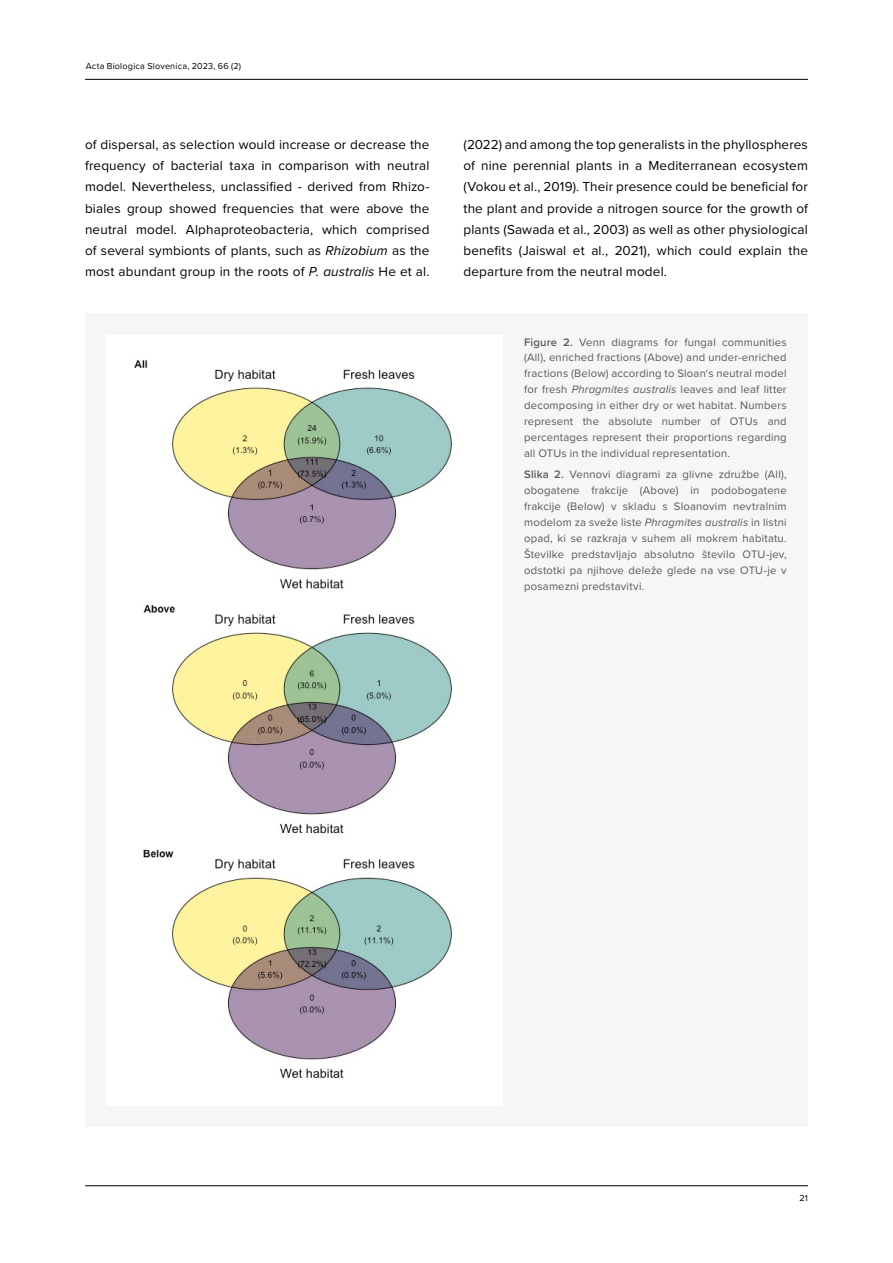
<style>
.page{position:relative;width:893px;height:1263px;background:#fff}
.page>*{position:absolute;margin:0;border:0;box-sizing:border-box;transform-origin:0 0}
.t1{font:13.5px/21.3px "Proxima Nova";letter-spacing:.01em;color:#000;text-align:justify}
.t2{font:11.25px/15.9px "Proxima Nova";letter-spacing:.02em;color:#58595b;text-align:justify}
.t3{font:9px "Proxima Nova";letter-spacing:.025em;color:#000}
.s1{font-style:italic}
.s2{font-weight:600}
</style>
<div class="page">
<hr style="left:85px;top:1185px;width:723px;height:1px;background:#000">
<hr style="left:85px;top:79px;width:723px;height:1px;background:#000">
<div style="left:85px;top:314px;width:723px;height:813px;background:#f6f6f6"></div>
<div style="left:106px;top:335px;width:397px;height:771px;background:#fff"></div>
<img style="left:134px;top:360px;width:318px;height:719px">
<p class="t3" style="left:86px;top:59px;width:157px">Acta Biologica Slovenica, 2023, 66 (2)</p>
<p class="t1" style="left:85px;top:133px;width:346px">of dispersal, as selection would increase or decrease the frequency of bacterial taxa in comparison with neutral model. Nevertheless, unclassified - derived from Rhizo&shy;biales group showed frequencies that were above the neutral model. Alphaproteobacteria, which comprised of several symbionts of plants, such as <span class="s1">Rhizobium</span> as the most abundant group in the roots of <span class="s1">P. australis</span> He et al.</p>
<p class="t1" style="left:463px;top:133px;width:346px">(2022) and among the top generalists in the phyllospheres of nine perennial plants in a Mediterranean ecosystem (Vokou et al., 2019). Their presence could be beneficial for the plant and provide a nitrogen source for the growth of plants (Sawada et al., 2003) as well as other physiological benefits (Jaiswal et al., 2021), which could explain the departure from the neutral model.</p>
<p class="t2" style="left:524px;top:333px;width:264px"><span class="s2">Figure 2.</span> Venn diagrams for fungal communities (All), enriched fractions (Above) and under-enriched fractions (Below) according to Sloan's neutral model for fresh <span class="s1">Phragmites australis</span> leaves and leaf litter decomposing in either dry or wet habitat. Numbers represent the absolute number of OTUs and percentages represent their proportions regarding all OTUs in the individual representation.</p>
<p class="t2" style="left:524px;top:466px;width:264px"><span class="s2">Slika 2.</span> Vennovi diagrami za glivne združbe (All), obogatene frakcije (Above) in podobogatene frakcije (Below) v skladu s Sloanovim nevtralnim modelom za sveže liste <span class="s1">Phragmites australis</span> in listni opad, ki se razkraja v suhem ali mokrem habitatu.<br>Številke predstavljajo absolutno število OTU-jev, odstotki pa njihove deleže glede na vse OTU-je v posamezni predstavitvi.</p>
<p class="t3" style="left:800px;top:1191px;width:10px">21</p>
</div>
